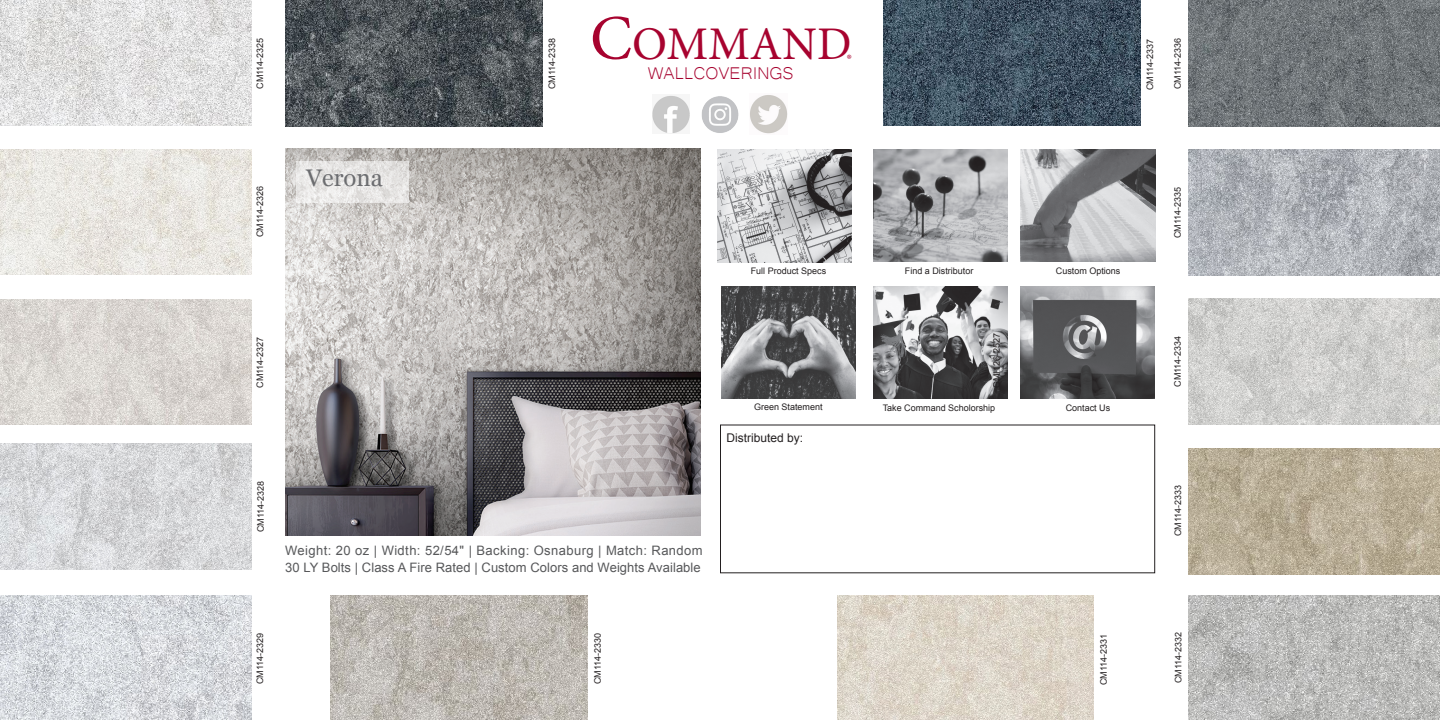
<style>
.page{position:relative;width:1440px;height:720px;background:#fff}
.page>*{position:absolute;margin:0;border:0;box-sizing:border-box;transform-origin:0 0}
.t1{font:46.8px "Minion Pro";color:#a7032f}
.t2{font:24px "Georgia";color:#6c6d70}
.t3{font:22px "Microsoft Yi Baiti";color:#a7032f}
.t4{font:15.6px "Minion Pro";color:#a7032f}
.t5{font:13px "Arial";letter-spacing:.005em;color:#57585a}
.t6{font:13px "Arial";letter-spacing:.03em;color:#57585a}
.t7{font:12px "Arial";color:#231f20}
.t8{font:9px "Arial";color:#231f20}
.s1{font-size:63.4px}
</style>
<div class="page">
<img style="left:285px;top:148px;width:416px;height:387px">
<img style="left:652px;top:95px;width:38px;height:38px">
<img style="left:701px;top:96px;width:38px;height:37px">
<img style="left:750px;top:95px;width:38px;height:39px">
<img style="left:1189px;top:149px;width:251px;height:126px">
<img style="left:1189px;top:298px;width:251px;height:126px">
<img style="left:1189px;top:448px;width:251px;height:126px">
<img style="left:873px;top:286px;width:134px;height:112px">
<img style="left:873px;top:150px;width:134px;height:112px">
<img style="left:721px;top:286px;width:135px;height:112px">
<img style="left:718px;top:150px;width:134px;height:112px">
<img style="left:1021px;top:286px;width:134px;height:113px">
<img style="left:1021px;top:150px;width:134px;height:112px">
<svg style="left:296px;top:161px;width:113px;height:41px;background:#e6e5e3"></svg>
<img style="left:0;top:0;width:252px;height:126px">
<img style="left:0;top:149px;width:252px;height:126px">
<img style="left:0;top:299px;width:252px;height:126px">
<img style="left:0;top:443px;width:252px;height:126px">
<img style="left:0;top:595px;width:252px;height:124px">
<img style="left:1189px;top:595px;width:251px;height:125px">
<img style="left:1189px;top:1px;width:251px;height:126px">
<img style="left:883px;top:1px;width:257px;height:125px">
<img style="left:285px;top:1px;width:257px;height:126px">
<img style="left:837px;top:595px;width:257px;height:124px">
<img style="left:331px;top:595px;width:257px;height:124px">
<p class="t8" style="left:254px;top:89px;width:53px;rotate:-90deg">CM114-2325</p>
<p class="t1" style="left:590px;top:12px;width:263px"><span class="s1">C</span>OMMAND</p>
<p class="t3" style="left:648px;top:60px;width:147px">WALLCOVERINGS</p>
<p class="t8" style="left:546px;top:89px;width:53px;rotate:-90deg">CM114-2338</p>
<p class="t8" style="left:1144px;top:90px;width:53px;rotate:-90deg">CM114-2337</p>
<p class="t4" style="left:847px;top:49px;width:7px">®</p>
<p class="t8" style="left:1172px;top:89px;width:53px;rotate:-90deg">CM114-2336</p>
<p class="t8" style="left:254px;top:237px;width:53px;rotate:-90deg">CM114-2326</p>
<p class="t2" style="left:306px;top:161px;width:78px">Verona</p>
<p class="t8" style="left:254px;top:388px;width:53px;rotate:-90deg">CM114-2327</p>
<p class="t8" style="left:255px;top:532px;width:53px;rotate:-90deg">CM114-2328</p>
<p class="t6" style="left:285px;top:542px;width:419px">Weight: 20 oz | Width: 52/54" | Backing: Osnaburg | Match: Random</p>
<p class="t5" style="left:285px;top:559px;width:417px">30 LY Bolts | Class A Fire Rated | Custom Colors and Weights Available</p>
<p class="t8" style="left:751px;top:265px;width:77px">Full Product Specs</p>
<p class="t8" style="left:905px;top:265px;width:70px">Find a Distributor</p>
<p class="t8" style="left:1056px;top:265px;width:66px">Custom Options</p>
<p class="t8" style="left:991px;top:388px;width:56px;rotate:-90deg">CMI126-2527</p>
<p class="t8" style="left:754px;top:401px;width:70px">Green Statement</p>
<p class="t8" style="left:883px;top:402px;width:114px">Take Command Scholorship</p>
<p class="t8" style="left:1066px;top:402px;width:46px">Contact Us</p>
<p class="t7" style="left:727px;top:430px;width:78px">Distributed by:</p>
<p class="t8" style="left:1172px;top:238px;width:53px;rotate:-90deg">CM114-2335</p>
<p class="t8" style="left:1172px;top:387px;width:53px;rotate:-90deg">CM114-2334</p>
<p class="t8" style="left:1172px;top:536px;width:53px;rotate:-90deg">CM114-2333</p>
<p class="t8" style="left:254px;top:684px;width:53px;rotate:-90deg">CM114-2329</p>
<p class="t8" style="left:1173px;top:683px;width:53px;rotate:-90deg">CM114-2332</p>
<p class="t8" style="left:592px;top:684px;width:53px;rotate:-90deg">CM114-2330</p>
<p class="t8" style="left:1098px;top:685px;width:53px;rotate:-90deg">CM114-2331</p>
</div>
